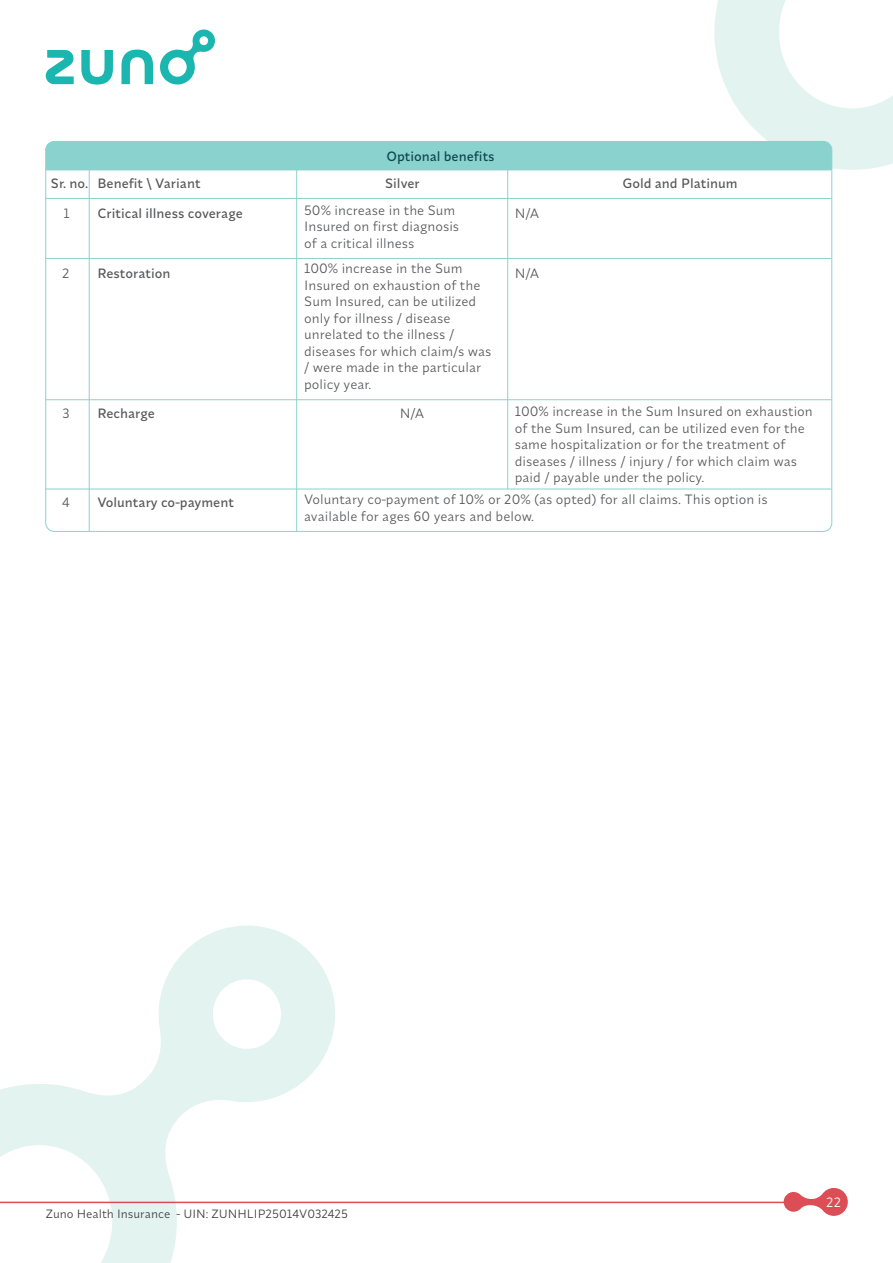
<style>
.page{position:relative;width:893px;height:1263px;background:#fff}
.page>*{position:absolute;margin:0;border:0;box-sizing:border-box;transform-origin:0 0}
.t1{font:13.5px/16.5px "Synonym";color:#57585a}
.t2{font:500 13.5px "Synonym";color:#57585a}
.t3{font:500 13.5px "Synonym";color:#0d474f}
.t4{font:13.5px "Synonym";color:#fff}
.t5{font:12px "Synonym";color:#3e3e3f}
</style>
<div class="page">
<svg style="left:0;top:925px;width:335px;height:338px"></svg>
<hr style="left:46px;top:170px;width:786px;height:1px;background:#8ad2ce">
<hr style="left:46px;top:198px;width:786px;height:1px;background:#8ad2ce">
<hr style="left:46px;top:258px;width:786px;height:1px;background:#8ad2ce">
<hr style="left:46px;top:489px;width:786px;height:1px;background:#8ad2ce">
<hr style="left:46px;top:399px;width:786px;height:1px;background:#8ad2ce">
<hr style="left:507px;top:170px;width:1px;height:319px;background:#8ad2ce">
<hr style="left:89px;top:170px;width:1px;height:361px;background:#8ad2ce">
<hr style="left:296px;top:170px;width:1px;height:361px;background:#8ad2ce">
<hr style="left:0;top:1202px;width:817px;height:1px;background:#dc4d55">
<svg style="left:784px;top:1188px;width:64px;height:28px"></svg>
<svg style="left:45px;top:0;width:848px;height:170px"></svg>
<p class="t2" style="left:51px;top:175px;width:39px">Sr. no.</p>
<p class="t1" style="left:63px;top:205px;width:8px">1</p>
<p class="t1" style="left:62px;top:265px;width:9px">2</p>
<p class="t3" style="left:386px;top:148px;width:110px">Optional benefits</p>
<p class="t2" style="left:385px;top:175px;width:36px">Silver</p>
<p class="t2" style="left:97px;top:175px;width:105px">Benefit \ Variant</p>
<p class="t2" style="left:622px;top:175px;width:117px">Gold and Platinum</p>
<p class="t2" style="left:97px;top:205px;width:147px">Critical illness coverage</p>
<p class="t1" style="left:304px;top:202px;width:157px">50% increase in the Sum<br>Insured on first diagnosis of a critical illness</p>
<p class="t1" style="left:304px;top:260px;width:189px">100% increase in the Sum<br>Insured on exhaustion of the<br>Sum Insured, can be utilized only for illness / disease unrelated to the illness / diseases for which claim/s was / were made in the particular policy year.</p>
<p class="t1" style="left:515px;top:205px;width:26px">N/A</p>
<p class="t2" style="left:97px;top:265px;width:75px">Restoration</p>
<p class="t1" style="left:515px;top:265px;width:26px">N/A</p>
<p class="t1" style="left:62px;top:405px;width:9px">3</p>
<p class="t2" style="left:97px;top:405px;width:59px">Recharge</p>
<p class="t1" style="left:62px;top:494px;width:9px">4</p>
<p class="t2" style="left:97px;top:494px;width:138px">Voluntary co-payment</p>
<p class="t1" style="left:515px;top:403px;width:299px">100% increase in the Sum Insured on exhaustion of the Sum Insured, can be utilized even for the same hospitalization or for the treatment of diseases / illness / injury / for which claim was paid / payable under the policy.</p>
<p class="t1" style="left:304px;top:491px;width:465px">Voluntary co-payment of 10% or 20% (as opted) for all claims. This option is available for ages 60 years and below.</p>
<p class="t1" style="left:400px;top:405px;width:26px">N/A</p>
<p class="t5" style="left:46px;top:1207px;width:304px">Zuno Health Insurance - UIN: ZUNHLIP25014V032425</p>
<p class="t4" style="left:826px;top:1194px;width:16px">22</p>
</div>
